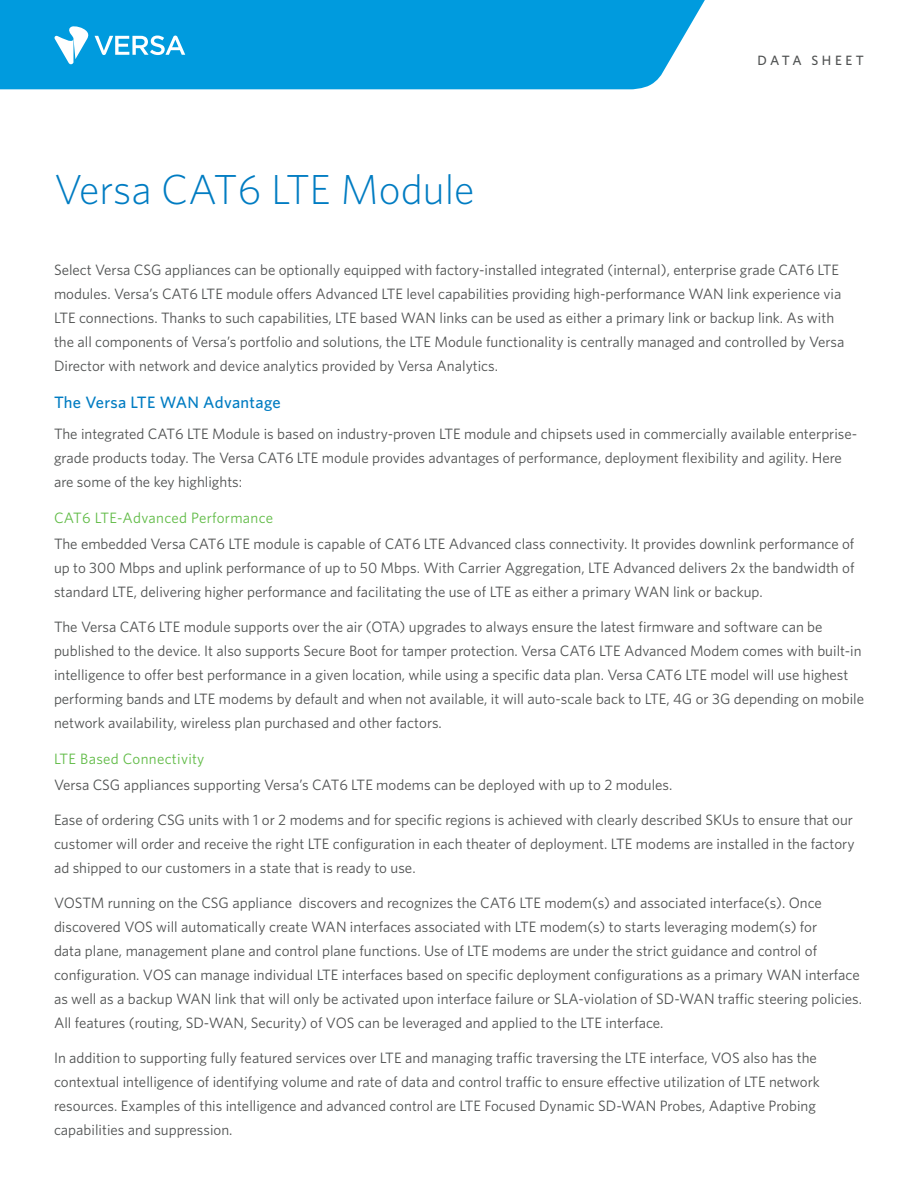
<style>
.page{position:relative;width:918px;height:1188px;background:#fff}
.page>*{position:absolute;margin:0;border:0;box-sizing:border-box;transform-origin:0 0}
.t1{font:300 42px "Whitney";color:#007cc2}
.t2{font:500 16.5px "Whitney";letter-spacing:.02em;color:#007cc2}
.Main_Body_Text{font:15px/24px "Whitney";color:#4f5151}
.t3{font:15px "Whitney";letter-spacing:.02em;color:#60bb46}
.Highlight{font:500 13.5px "Whitney";letter-spacing:.26em;color:#4f5151}
</style>
<div class="page">
<div style="left:0;top:0;width:705px;height:89px;background:#009bde"></div>
<svg style="left:95px;top:36px;width:90px;height:19px"></svg>
<svg style="left:54px;top:26px;width:35px;height:38px"></svg>
<p class="t1" style="left:54px;top:161px;width:422px">Versa CAT6 LTE Module</p>
<p class="Highlight" style="left:758px;top:51px;width:108px">DATA SHEET</p>
<p class="Main_Body_Text" style="left:54px;top:257px;width:792px">Select Versa CSG appliances can be optionally equipped with factory-installed integrated (internal), enterprise grade CAT6 LTE modules. Versa’s CAT6 LTE module offers Advanced LTE level capabilities providing high-performance WAN link experience via LTE connections. Thanks to such capabilities, LTE based WAN links can be used as either a primary link or backup link. As with the all components of Versa’s portfolio and solutions, the LTE Module functionality is centrally managed and controlled by Versa Director with network and device analytics provided by Versa Analytics.</p>
<h1 class="t2" style="left:54px;top:392px;width:228px">The Versa LTE WAN Advantage</h1>
<p class="Main_Body_Text" style="left:54px;top:421px;width:805px">The integrated CAT6 LTE Module is based on industry-proven LTE module and chipsets used in commercially available enterprise&shy;grade products today. The Versa CAT6 LTE module provides advantages of performance, deployment flexibility and agility. Here are some of the key highlights:</p>
<h2 class="t3" style="left:54px;top:507px;width:221px">CAT6 LTE-Advanced Performance</h2>
<p class="Main_Body_Text" style="left:54px;top:532px;width:802px;text-align:justify">The embedded Versa CAT6 LTE module is capable of CAT6 LTE Advanced class connectivity. It provides downlink performance of up to 300 Mbps and uplink performance of up to 50 Mbps. With Carrier Aggregation, LTE Advanced delivers 2x the bandwidth of standard LTE, delivering higher performance and facilitating the use of LTE as either a primary WAN link or backup.</p>
<p class="Main_Body_Text" style="left:54px;top:614px;width:812px">The Versa CAT6 LTE module supports over the air (OTA) upgrades to always ensure the latest firmware and software can be published to the device. It also supports Secure Boot for tamper protection. Versa CAT6 LTE Advanced Modem comes with built-in intelligence to offer best performance in a given location, while using a specific data plan. Versa CAT6 LTE model will use highest performing bands and LTE modems by default and when not available, it will auto-scale back to LTE, 4G or 3G depending on mobile network availability, wireless plan purchased and other factors.</p>
<h2 class="t3" style="left:54px;top:748px;width:152px">LTE Based Connectivity</h2>
<p class="Main_Body_Text" style="left:54px;top:773px;width:620px">Versa CSG appliances supporting Versa’s CAT6 LTE modems can be deployed with up to 2 modules.</p>
<p class="Main_Body_Text" style="left:54px;top:808px;width:802px;text-align:justify">Ease of ordering CSG units with 1 or 2 modems and for specific regions is achieved with clearly described SKUs to ensure that our customer will order and receive the right LTE configuration in each theater of deployment. LTE modems are installed in the factory ad shipped to our customers in a state that is ready to use.</p>
<p class="Main_Body_Text" style="left:54px;top:890px;width:810px">VOSTM running on the CSG appliance discovers and recognizes the CAT6 LTE modem(s) and associated interface(s). Once discovered VOS will automatically create WAN interfaces associated with LTE modem(s) to starts leveraging modem(s) for<br>data plane, management plane and control plane functions. Use of LTE modems are under the strict guidance and control of configuration. VOS can manage individual LTE interfaces based on specific deployment configurations as a primary WAN interface as well as a backup WAN link that will only be activated upon interface failure or SLA-violation of SD-WAN traffic steering policies.<br>All features (routing, SD-WAN, Security) of VOS can be leveraged and applied to the LTE interface.</p>
<p class="Main_Body_Text" style="left:54px;top:1045px;width:767px">In addition to supporting fully featured services over LTE and managing traffic traversing the LTE interface, VOS also has the contextual intelligence of identifying volume and rate of data and control traffic to ensure effective utilization of LTE network resources. Examples of this intelligence and advanced control are LTE Focused Dynamic SD-WAN Probes, Adaptive Probing capabilities and suppression.</p>
</div>
